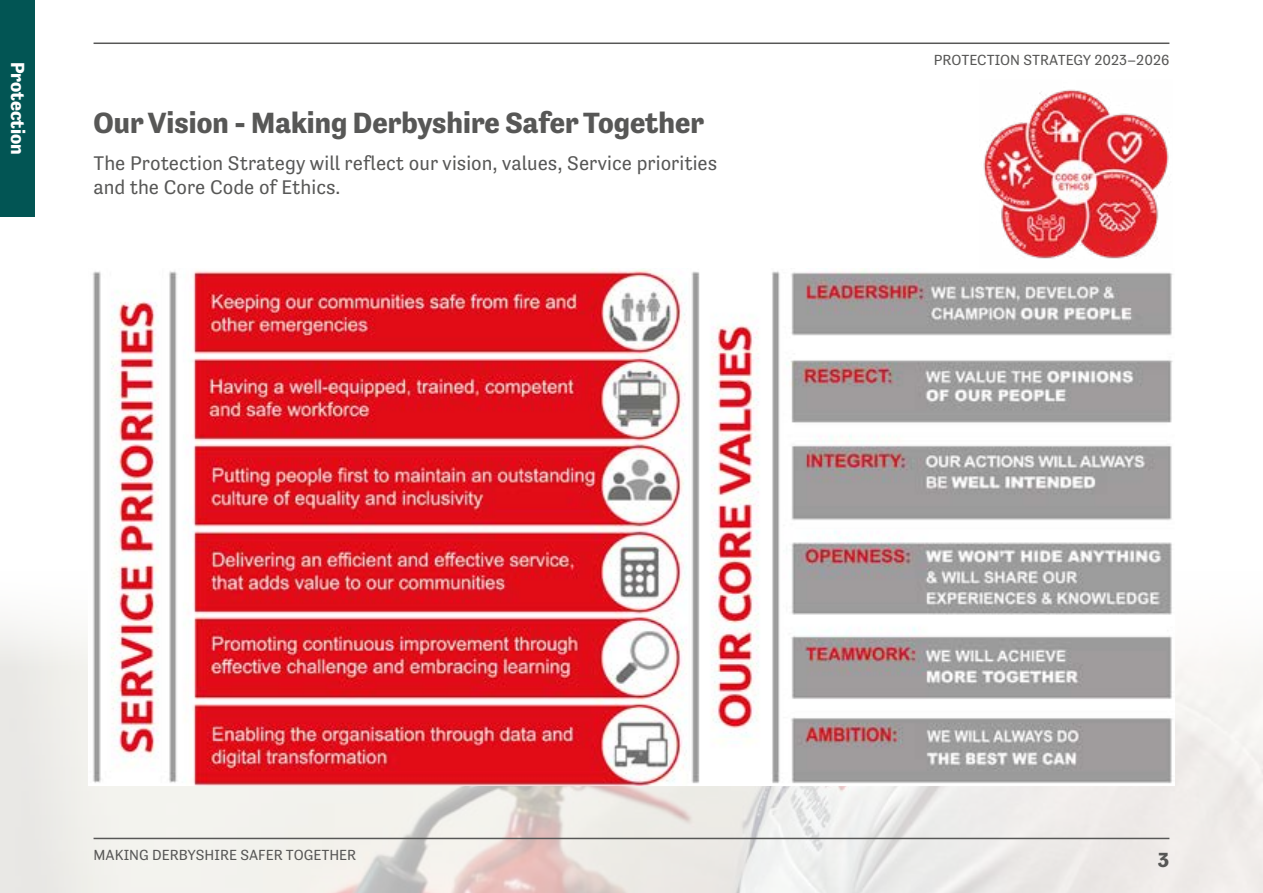
<style>
.page{position:relative;width:1263px;height:893px;background:#fff}
.page>*{position:absolute;margin:0;border:0;box-sizing:border-box;transform-origin:0 0}
.t1{font:700 30px "Tenso";color:#575756}
.t2{font:700 21px "Tenso";color:#575756}
.t3{font:20.25px/24px "Tenso";color:#575756}
.t4{font:700 19.5px "Tenso";color:#fff}
.t5{font:15px "Tenso";color:#575756}
</style>
<div class="page">
<hr style="left:94px;top:43px;width:1075px;height:1px;background:#575756">
<div style="left:0;top:0;width:34px;height:217px;background:#025554"></div>
<img style="left:0;top:668px;width:1262px;height:225px">
<hr style="left:94px;top:838px;width:1075px;height:1px;background:#575756">
<img style="left:89px;top:268px;width:1085px;height:517px">
<img style="left:983px;top:89px;width:186px;height:170px">
<p class="t4" style="left:29px;top:62px;width:95px;rotate:90deg">Protection</p>
<h2 class="t1" style="left:94px;top:106px;width:612px">Our Vision - Making Derbyshire Safer Together</h2>
<h3 class="t3" style="left:94px;top:151px;width:625px">The Protection Strategy will reflect our vision, values, Service priorities and the Core Code of Ethics.</h3>
<p class="t5" style="left:934px;top:52px;width:237px">PROTECTION STRATEGY 2023–2026</p>
<p class="t5" style="left:94px;top:846px;width:264px">MAKING DERBYSHIRE SAFER TOGETHER</p>
<p class="t2" style="left:1158px;top:848px;width:13px">3</p>
</div>
